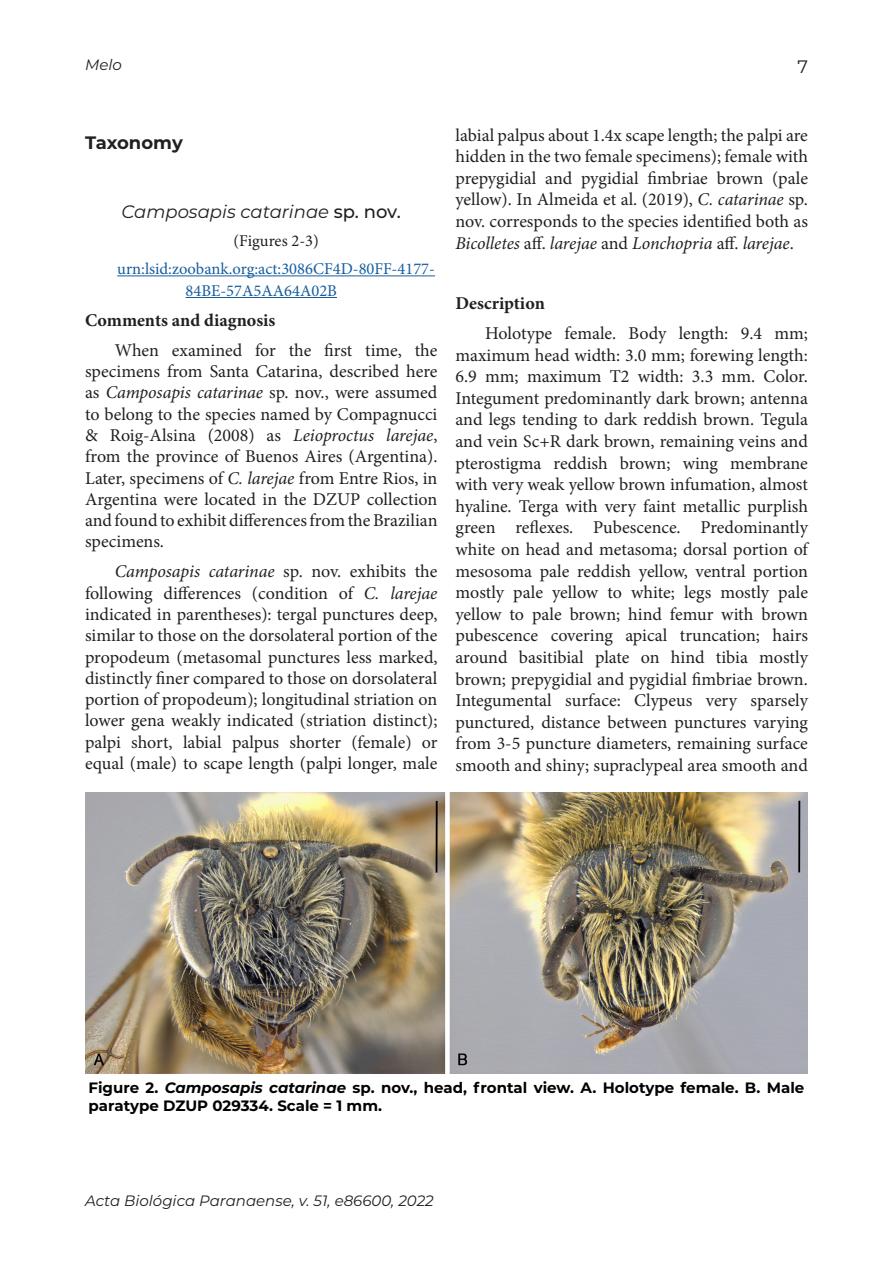
<style>
.page{position:relative;width:893px;height:1263px;background:#fff}
.page>*{position:absolute;margin:0;border:0;box-sizing:border-box;transform-origin:0 0}
._9_-_TEXTO{font:18px/21.6px "Minion Pro";color:#231f20;text-align:justify}
._9_-_TEXTO-2{font:700 18px "Minion Pro";color:#231f20}
._8_-_SUBTÍTULO_2{font:italic 18px "Montserrat";color:#231f20}
._8_-_SUBTÍTULO_2-2{font:700 18px "Montserrat";color:#231f20}
.t1{font:18px "Montserrat";color:#231f20}
._9_-_TEXTO-3{font:16.5px/21.6px "Minion Pro";color:#175d9e}
._9_-_TEXTO-4{font:16.5px "Minion Pro";color:#231f20}
._10_-_TÍTULO_FIGURA{font:700 15px/18px "Montserrat";color:#000}
.t2{font:italic 15px "Montserrat";color:#231f20}
.s1{font-weight:500;font-style:normal}
.s2{font-style:italic}
</style>
<div class="page">
<hr style="left:117px;top:275px;width:318px;height:1px;background:#175d9e">
<hr style="left:186px;top:297px;width:151px;height:1px;background:#175d9e">
<img style="left:85px;top:792px;width:723px;height:281px">
<p class="t2" style="left:85px;top:55px;width:38px">Melo</p>
<p class="t1" style="left:797px;top:54px;width:12px">7</p>
<p class="_8_-_SUBTÍTULO_2-2" style="left:85px;top:130px;width:99px">Taxonomy</p>
<p class="_8_-_SUBTÍTULO_2" style="left:122px;top:199px;width:281px">Camposapis catarinae <span class="s1">sp. nov.</span></p>
<p class="_9_-_TEXTO-4" style="left:233px;top:230px;width:87px">(Figures 2-3)</p>
<p class="_9_-_TEXTO-3" style="left:186px;top:258px;width:251px;text-indent:-68px">urn:lsid:zoobank.org:act:3086CF4D-80FF-4177-<br>84BE-57A5AA64A02B</p>
<p class="_9_-_TEXTO-2" style="left:85px;top:307px;width:192px">Comments and diagnosis</p>
<p class="_9_-_TEXTO" style="left:85px;top:339px;width:354px;text-indent:30px">When examined for the first time, the specimens from Santa Catarina, described here as <span class="s2">Camposapis catarinae</span> sp. nov., were assumed to belong to the species named by Compagnucci &amp; Roig-Alsina (2008) as <span class="s2">Leioproctus larejae</span>, from the province of Buenos Aires (Argentina).<br>Later, specimens of <span class="s2">C. larejae</span> from Entre Rios, in Argentina were located in the DZUP collection and found to exhibit differences from the Brazilian specimens.</p>
<p class="_9_-_TEXTO" style="left:85px;top:561px;width:354px;text-indent:30px"><span class="s2">Camposapis catarinae</span> sp. nov. exhibits the following differences (condition of <span class="s2">C. larejae </span>indicated in parentheses): tergal punctures deep, similar to those on the dorsolateral portion of the propodeum (metasomal punctures less marked, distinctly finer compared to those on dorsolateral portion of propodeum); longitudinal striation on lower gena weakly indicated (striation distinct); palpi short, labial palpus shorter (female) or equal (male) to scape length (palpi longer, male</p>
<p class="_9_-_TEXTO" style="left:455px;top:124px;width:354px">labial palpus about 1.4x scape length; the palpi are hidden in the two female specimens); female with prepygidial and pygidial fimbriae brown (pale yellow). In Almeida et al. (2019), <span class="s2">C. catarinae</span> sp. nov. corresponds to the species identified both as <span class="s2">Bicolletes</span> aff. <span class="s2">larejae</span> and <span class="s2">Lonchopria</span> aff. <span class="s2">larejae</span>.</p>
<p class="_9_-_TEXTO-2" style="left:455px;top:290px;width:91px">Description</p>
<p class="_9_-_TEXTO" style="left:455px;top:322px;width:354px;text-indent:30px">Holotype female. Body length: 9.4 mm; maximum head width: 3.0 mm; forewing length:<br>6.9 mm; maximum T2 width: 3.3 mm. Color.<br>Integument predominantly dark brown; antenna and legs tending to dark reddish brown. Tegula and vein Sc+R dark brown, remaining veins and pterostigma reddish brown; wing membrane with very weak yellow brown infumation, almost hyaline. Terga with very faint metallic purplish green reflexes. Pubescence. Predominantly white on head and metasoma; dorsal portion of mesosoma pale reddish yellow, ventral portion mostly pale yellow to white; legs mostly pale yellow to pale brown; hind femur with brown pubescence covering apical truncation; hairs around basitibial plate on hind tibia mostly brown; prepygidial and pygidial fimbriae brown.<br>Integumental surface: Clypeus very sparsely punctured, distance between punctures varying from 3-5 puncture diameters, remaining surface smooth and shiny; supraclypeal area smooth and</p>
<p class="_10_-_TÍTULO_FIGURA" style="left:89px;top:1078px;width:717px">Figure 2. <span class="s2">Camposapis catarinae</span> sp. nov., head, frontal view. A. Holotype female. B. Male paratype DZUP 029334. Scale = 1 mm.</p>
<p class="t2" style="left:85px;top:1190px;width:350px">Acta Biológica Paranaense, v. 51, e86600, 2022</p>
</div>
